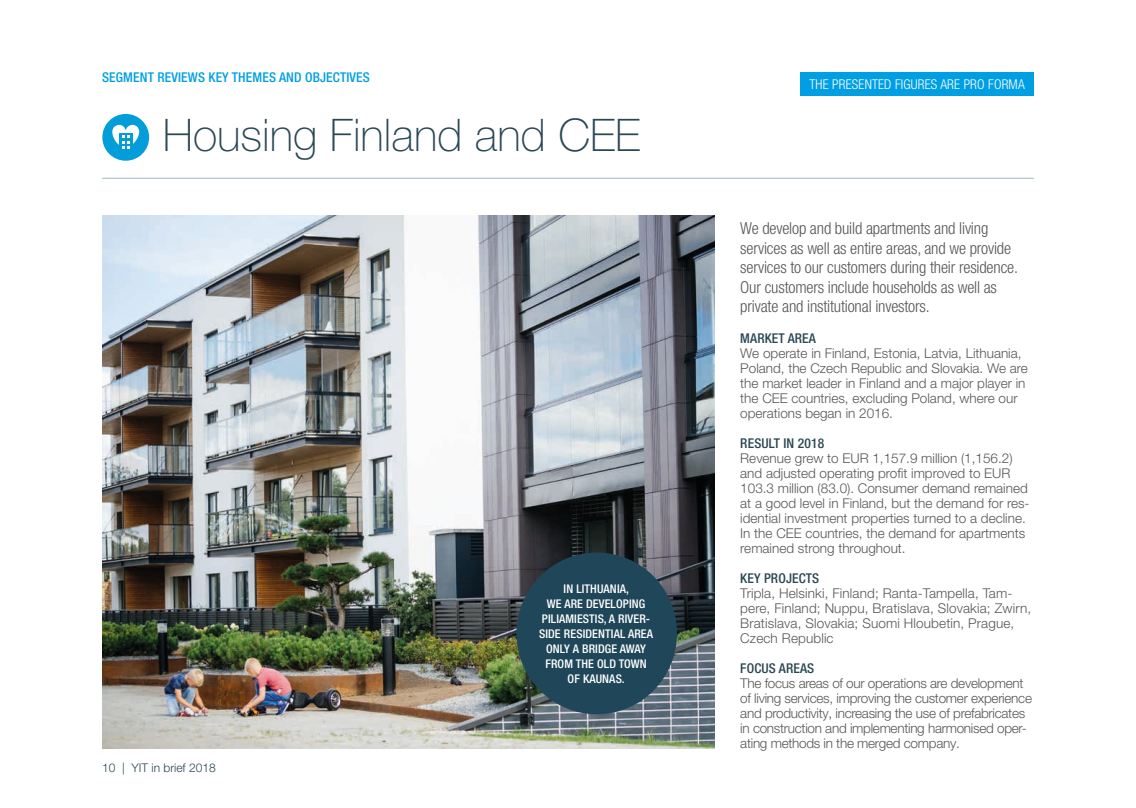
<style>
.page{position:relative;width:1136px;height:808px;background:#fff}
.page>*{position:absolute;margin:0;border:0;box-sizing:border-box;transform-origin:0 0}
.t1{font:100 45px "Helvetica Neue LT Pro";color:#2a4754}
.t2{font:300 condensed 16.5px/19.5px "Helvetica Neue LT Pro";letter-spacing:-.01em;color:#575756}
.t3{font:300 13.5px/15px "Helvetica Neue LT Pro";color:#575756}
.t4{font:300 13.5px/15px "Helvetica Neue LT Pro";letter-spacing:-.02em;color:#575756}
.t5{font:500 condensed 13.5px "Helvetica Neue LT Pro";letter-spacing:.01em;color:#2a4754}
.t6{font:500 condensed 13.5px "Helvetica Neue LT Pro";letter-spacing:.01em;color:#009fe3}
.t7{font:300 condensed 13.5px "Helvetica Neue LT Pro";letter-spacing:.01em;color:#fff}
.t8{font:500 condensed 12px/15px "Helvetica Neue LT Pro";letter-spacing:.01em;color:#fff;text-align:center}
.t9{font:300 12px "Helvetica Neue LT Pro";color:#2a4754}
</style>
<div class="page">
<hr style="left:102px;top:178px;width:931px;height:1px;background:#a3b6c1">
<div style="left:102px;top:114px;width:47px;height:47px;background:#039ed9;border-radius:50%"></div>
<svg style="left:112px;top:125px;width:27px;height:24px"></svg>
<img style="left:102px;top:216px;width:612px;height:532px">
<div style="left:516px;top:552px;width:161px;height:162px;background:#204759;border-radius:50%"></div>
<div style="left:799px;top:72px;width:234px;height:24px;background:#009fe3"></div>
<p class="t6" style="left:102px;top:69px;width:269px">SEGMENT REVIEWS KEY THEMES AND OBJECTIVES</p>
<h1 class="t1" style="left:163px;top:108px;width:479px">Housing Finland and CEE</h1>
<p class="t9" style="left:102px;top:760px;width:115px">10 | YIT in brief 2018</p>
<p class="t8" style="left:539px;top:581px;width:115px">IN LITHUANIA,<br>WE ARE DEVELOPING<br>PILIAMIESTIS, A RIVER-<br>SIDE RESIDENTIAL AREA<br>ONLY A BRIDGE AWAY<br>FROM THE OLD TOWN<br>OF KAUNAS.</p>
<p class="t7" style="left:809px;top:76px;width:217px">THE PRESENTED FIGURES ARE PRO FORMA</p>
<p class="t2" style="left:740px;top:219px;width:279px">We develop and build apartments and living services as well as entire areas, and we provide services to our customers during their residence.<br>Our customers include households as well as private and institutional investors.</p>
<p class="t5" style="left:740px;top:331px;width:77px">MARKET AREA</p>
<p class="t3" style="left:740px;top:346px;width:289px">We operate in Finland, Estonia, Latvia, Lithuania, Poland, the Czech Republic and Slovakia. We are the market leader in Finland and a major player in the CEE countries, excluding Poland, where our operations began in 2016.</p>
<p class="t5" style="left:740px;top:436px;width:85px">RESULT IN 2018</p>
<p class="t3" style="left:740px;top:451px;width:291px">Revenue grew to EUR 1,157.9 million (1,156.2) and adjusted operating profit improved to EUR 103.3 million (83.0). Consumer demand remained at a good level in Finland, but the demand for res&shy;idential investment properties turned to a decline.<br>In the CEE countries, the demand for apartments remained strong throughout.</p>
<p class="t5" style="left:740px;top:570px;width:80px">KEY PROJECTS</p>
<p class="t3" style="left:740px;top:586px;width:292px">Tripla, Helsinki, Finland; Ranta-Tampella, Tam&shy;pere, Finland; Nuppu, Bratislava, Slovakia; Zwirn, Bratislava, Slovakia; Suomi Hloubetin, Prague, Czech Republic</p>
<p class="t5" style="left:740px;top:660px;width:75px">FOCUS AREAS</p>
<p class="t4" style="left:740px;top:676px;width:293px">The focus areas of our operations are development of living services, improving the customer experience and productivity, increasing the use of prefabricates in construction and implementing harmonised oper&shy;ating methods in the merged company.</p>
</div>
